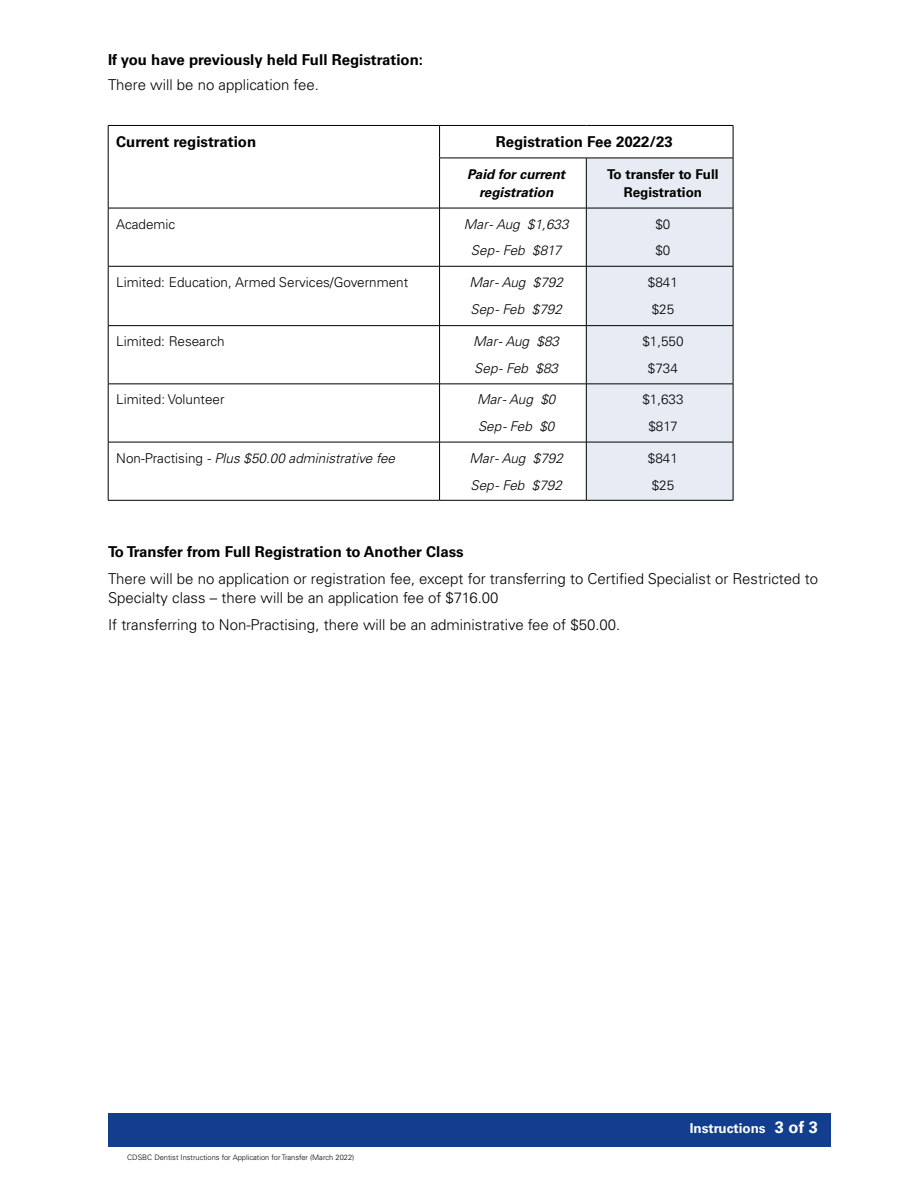
<style>
.page{position:relative;width:918px;height:1188px;background:#fff}
.page>*{position:absolute;margin:0;border:0;box-sizing:border-box;transform-origin:0 0}
.t1{font:300 15px/18.8px "Univers LT Pro 45";color:#000}
.t2{font:700 15px "Univers LT Pro 65";color:#000}
.t3{font:italic 300 13.5px/26.8px "Univers LT Pro 45";color:#000}
.t4{font:300 13.5px/26.8px "Univers LT Pro 45";color:#000}
.t5{font:700 13.5px/18.8px "Univers LT Pro 65";color:#000;text-align:center}
.t6{font:italic 700 13.5px/18.8px "Univers LT Pro 65";color:#000;text-align:center}
.t7{font:700 13.5px "Univers LT Pro 65";color:#fff}
.t8{font:300 7.5px "Univers LT Pro 45";color:#000}
.s1{font-style:normal}
.s2{font-size:16.5px}
</style>
<div class="page">
<div style="left:108px;top:1113px;width:722px;height:34px;background:#133d8d"></div>
<div style="left:587px;top:159px;width:146px;height:341px;background:#e7ecf4"></div>
<svg style="left:109px;top:209px;width:477px;height:291px"></svg>
<hr style="left:108px;top:125px;width:332px;height:1px;background:#000">
<hr style="left:108px;top:126px;width:1px;height:32px;background:#000">
<hr style="left:440px;top:125px;width:146px;height:1px;background:#000">
<hr style="left:439px;top:126px;width:1px;height:32px;background:#000">
<hr style="left:586px;top:125px;width:147px;height:1px;background:#000">
<hr style="left:733px;top:126px;width:1px;height:32px;background:#000">
<hr style="left:108px;top:158px;width:1px;height:50px;background:#000">
<hr style="left:439px;top:158px;width:147px;height:1px;background:#000">
<hr style="left:439px;top:158px;width:1px;height:50px;background:#000">
<hr style="left:586px;top:158px;width:147px;height:1px;background:#000">
<hr style="left:586px;top:158px;width:1px;height:50px;background:#000">
<hr style="left:733px;top:158px;width:1px;height:50px;background:#000">
<hr style="left:108px;top:208px;width:332px;height:1px;background:#000">
<hr style="left:108px;top:208px;width:1px;height:58px;background:#000">
<hr style="left:440px;top:208px;width:146px;height:1px;background:#000">
<hr style="left:439px;top:208px;width:1px;height:58px;background:#000">
<hr style="left:586px;top:208px;width:147px;height:1px;background:#000">
<hr style="left:586px;top:208px;width:1px;height:58px;background:#000">
<hr style="left:733px;top:208px;width:1px;height:58px;background:#000">
<hr style="left:108px;top:266px;width:332px;height:1px;background:#000">
<hr style="left:108px;top:266px;width:1px;height:59px;background:#000">
<hr style="left:440px;top:266px;width:146px;height:1px;background:#000">
<hr style="left:439px;top:266px;width:1px;height:59px;background:#000">
<hr style="left:586px;top:266px;width:147px;height:1px;background:#000">
<hr style="left:586px;top:266px;width:1px;height:59px;background:#000">
<hr style="left:733px;top:266px;width:1px;height:59px;background:#000">
<hr style="left:108px;top:325px;width:332px;height:1px;background:#000">
<hr style="left:108px;top:326px;width:1px;height:58px;background:#000">
<hr style="left:440px;top:325px;width:146px;height:1px;background:#000">
<hr style="left:439px;top:326px;width:1px;height:58px;background:#000">
<hr style="left:586px;top:325px;width:147px;height:1px;background:#000">
<hr style="left:586px;top:326px;width:1px;height:58px;background:#000">
<hr style="left:733px;top:326px;width:1px;height:58px;background:#000">
<hr style="left:108px;top:384px;width:332px;height:1px;background:#000">
<hr style="left:108px;top:384px;width:1px;height:58px;background:#000">
<hr style="left:440px;top:384px;width:146px;height:1px;background:#000">
<hr style="left:439px;top:384px;width:1px;height:58px;background:#000">
<hr style="left:586px;top:384px;width:147px;height:1px;background:#000">
<hr style="left:586px;top:384px;width:1px;height:58px;background:#000">
<hr style="left:733px;top:384px;width:1px;height:58px;background:#000">
<hr style="left:108px;top:442px;width:332px;height:1px;background:#000">
<hr style="left:108px;top:442px;width:1px;height:58px;background:#000">
<hr style="left:440px;top:442px;width:146px;height:1px;background:#000">
<hr style="left:439px;top:442px;width:1px;height:58px;background:#000">
<hr style="left:586px;top:442px;width:147px;height:1px;background:#000">
<hr style="left:586px;top:442px;width:1px;height:58px;background:#000">
<hr style="left:733px;top:442px;width:1px;height:58px;background:#000">
<hr style="left:108px;top:500px;width:332px;height:1px;background:#000">
<hr style="left:440px;top:500px;width:146px;height:1px;background:#000">
<hr style="left:586px;top:500px;width:147px;height:1px;background:#000">
<p class="t2" style="left:108px;top:51px;width:317px">If you have previously held Full Registration:</p>
<p class="t1" style="left:108px;top:76px;width:212px">There will be no application fee.</p>
<p class="t2" style="left:116px;top:133px;width:141px">Current registration</p>
<p class="t2" style="left:496px;top:133px;width:178px">Registration Fee 2022/23</p>
<p class="t6" style="left:467px;top:165px;width:100px">Paid for current registration</p>
<p class="t5" style="left:607px;top:164px;width:113px">To transfer to Full<br>Registration</p>
<p class="t4" style="left:116px;top:210px;width:60px">Academic</p>
<p class="t3" style="left:464px;top:211px;width:106px;text-align:center">Mar - Aug $1,633<br>Sep - Feb $817</p>
<p class="t4" style="left:655px;top:210px;width:17px">$0 $0</p>
<p class="t4" style="left:116px;top:269px;width:293px">Limited: Education, Armed Services/Government</p>
<p class="t3" style="left:469px;top:269px;width:95px">Mar - Aug $792<br>Sep - Feb $792</p>
<p class="t4" style="left:648px;top:269px;width:32px">$841 $25</p>
<p class="t4" style="left:116px;top:328px;width:110px">Limited: Research</p>
<p class="t3" style="left:473px;top:328px;width:87px">Mar - Aug $83<br>Sep - Feb $83</p>
<p class="t4" style="left:642px;top:328px;width:43px;text-align:center">$1,550 $734</p>
<p class="t4" style="left:116px;top:386px;width:110px">Limited: Volunteer</p>
<p class="t3" style="left:477px;top:386px;width:80px">Mar - Aug $0<br>Sep - Feb $0</p>
<p class="t4" style="left:642px;top:386px;width:43px;text-align:center">$1,633 $817</p>
<p class="t3" style="left:116px;top:445px;width:280px"><span class="s1">Non-Practising</span> - Plus $50.00 administrative fee</p>
<p class="t3" style="left:470px;top:445px;width:95px">Mar - Aug $792<br>Sep - Feb $792</p>
<p class="t4" style="left:648px;top:444px;width:32px">$841 $25</p>
<p class="t2" style="left:108px;top:543px;width:357px">To Transfer from Full Registration to Another Class</p>
<p class="t1" style="left:108px;top:569px;width:712px">There will be no application or registration fee, except for transferring to Certified Specialist or Restricted to<br>Specialty class – there will be an application fee of $716.00</p>
<p class="t1" style="left:108px;top:615px;width:514px">If transferring to Non-Practising, there will be an administrative fee of $50.00.</p>
<p class="t8" style="left:127px;top:1153px;width:229px">CDSBC Dentist Instructions for Application for Transfer (March 2022)</p>
<p class="t7" style="left:690px;top:1121px;width:130px">Instructions <span class="s2">3 of 3</span></p>
</div>
